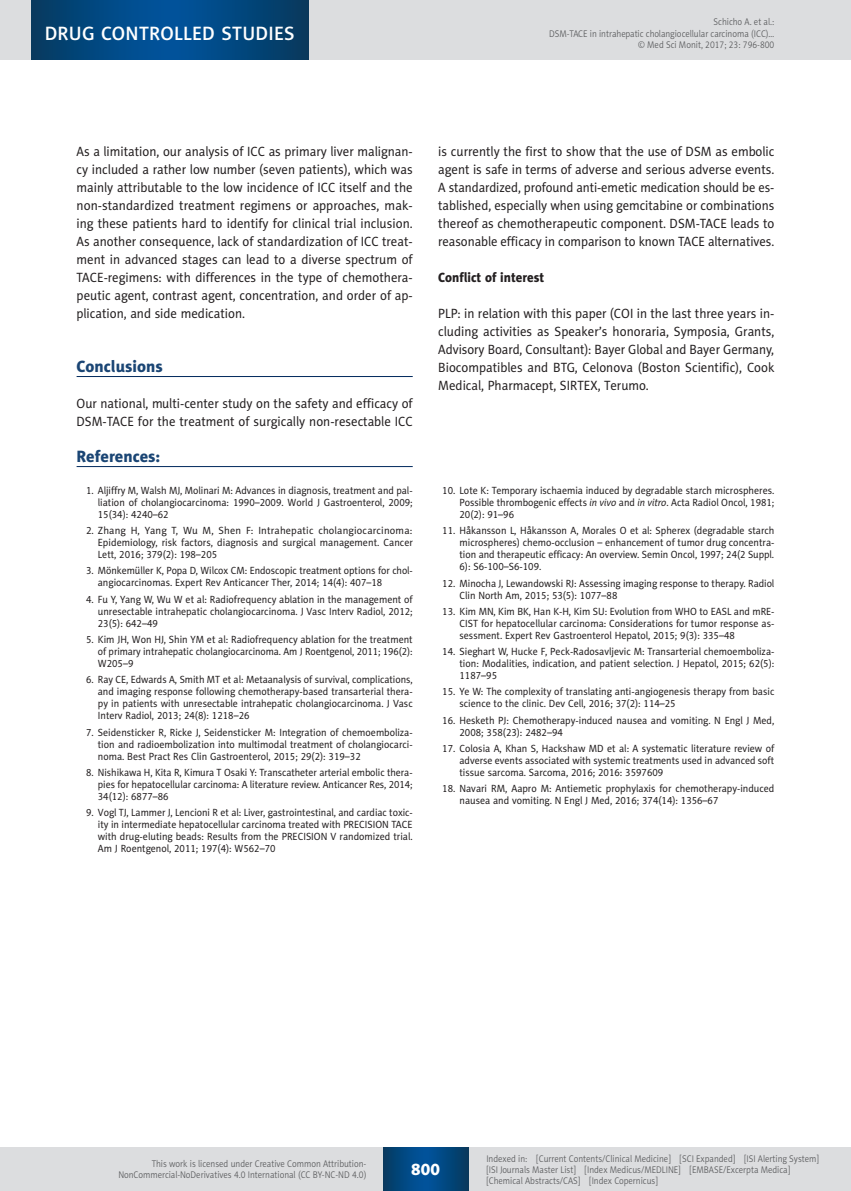
<style>
.page{position:relative;width:851px;height:1191px;background:#fff}
.page>*{position:absolute;margin:0;border:0;box-sizing:border-box;transform-origin:0 0}
.t1{font:19.5px "Naomi Sans EFN Medium";letter-spacing:.015em;color:#fff}
.MSM_Headline_1{font:16.5px "Naomi Sans EFN Heavy";color:#1a4574}
.MSM_Referencje_Tytul{font:16.5px "Naomi Sans EFN Heavy";color:#1a4574}
.t2{font:16.5px "Naomi Sans EFN Heavy";color:#fff}
.MSM_Body{font:13.5px/18px "Naomi Sans EFN";color:#231f20;text-align:justify;scale:.95 1}
.MSM_Headline_2{font:13.5px "Naomi Sans EFN Heavy";color:#231f20;scale:.95 1}
.MSM_Referencje_punkt{font:10.5px/12px "Naomi Sans EFN";color:#231f20;text-align:justify;scale:.95 1}
.MSM_Referencje_punkt-2{font:10.5px/12px "Naomi Sans EFN";color:#231f20;text-align:justify;scale:.94 1}
.MSM_Referencje_punkt-3{font:10.5px/12px "Naomi Sans EFN";color:#231f20;text-align:justify}
.t3{font:9.75px/11.2px "Naomi Sans EFN Light";color:#57585a;text-align:right;scale:.9 1}
.s1{font-style:italic}
</style>
<div class="page">
<hr style="left:77px;top:376px;width:335px;height:1px;background:#00295c">
<hr style="left:77px;top:466px;width:335px;height:1px;background:#00295c">
<div style="left:0;top:1148px;width:850px;height:43px;background:#dcdddf"></div>
<svg style="left:383px;top:1147px;width:85px;height:43px;background:#02477e"></svg>
<div style="left:0;top:0;width:850px;height:60px;background:#dcdddf"></div>
<svg style="left:32px;top:0;width:276px;height:60px;background:#02477f"></svg>
<h1 class="t1" style="left:45px;top:22px;width:251px">DRUG CONTROLLED STUDIES</h1>
<p class="t3" style="left:549px;top:16px;width:252px">Schicho A. et al.:<br>DSM-TACE in intrahepatic cholangiocellular carcinoma (ICC)… © Med Sci Monit, 2017; 23: 796-800</p>
<p class="MSM_Body" style="left:77px;top:142px;width:355px">As a limitation, our analysis of ICC as primary liver malignan&shy;cy included a rather low number (seven patients), which was mainly attributable to the low incidence of ICC itself and the non-standardized treatment regimens or approaches, mak&shy;ing these patients hard to identify for clinical trial inclusion.<br>As another consequence, lack of standardization of ICC treat&shy;ment in advanced stages can lead to a diverse spectrum of TACE-regimens: with differences in the type of chemothera&shy;peutic agent, contrast agent, concentration, and order of ap&shy;plication, and side medication.</p>
<p class="MSM_Headline_1" style="left:77px;top:356px;width:88px">Conclusions</p>
<p class="MSM_Body" style="left:77px;top:394px;width:355px">Our national, multi-center study on the safety and efficacy of<br>DSM-TACE for the treatment of surgically non-resectable ICC</p>
<p class="MSM_Referencje_Tytul" style="left:77px;top:446px;width:85px">References:</p>
<p class="MSM_Referencje_punkt-2" style="left:98px;top:484px;width:336px;text-indent:-12px">1. Aljiffry M, Walsh MJ, Molinari M: Advances in diagnosis, treatment and pal&shy;liation of cholangiocarcinoma: 1990–2009. World J Gastroenterol, 2009; 15(34): 4240–62</p>
<p class="MSM_Referencje_punkt-3" style="left:98px;top:525px;width:316px;text-indent:-12px">2. Zhang H, Yang T, Wu M, Shen F: Intrahepatic cholangiocarcinoma:<br>Epidemiology, risk factors, diagnosis and surgical management. Cancer Lett, 2016; 379(2): 198–205</p>
<p class="MSM_Referencje_punkt-2" style="left:98px;top:565px;width:336px;text-indent:-12px">3. Mönkemüller K, Popa D, Wilcox CM: Endoscopic treatment options for chol&shy;angiocarcinomas. Expert Rev Anticancer Ther, 2014; 14(4): 407–18</p>
<p class="MSM_Referencje_punkt" style="left:98px;top:593px;width:333px;text-indent:-12px">4. Fu Y, Yang W, Wu W et al: Radiofrequency ablation in the management of unresectable intrahepatic cholangiocarcinoma. J Vasc Interv Radiol, 2012; 23(5): 642–49</p>
<p class="MSM_Referencje_punkt" style="left:98px;top:633px;width:333px;text-indent:-12px">5. Kim JH, Won HJ, Shin YM et al: Radiofrequency ablation for the treatment of primary intrahepatic cholangiocarcinoma. Am J Roentgenol, 2011; 196(2):<br>W205–9</p>
<p class="MSM_Referencje_punkt-2" style="left:98px;top:674px;width:336px;text-indent:-12px">6. Ray CE, Edwards A, Smith MT et al: Metaanalysis of survival, complications, and imaging response following chemotherapy-based transarterial thera&shy;py in patients with unresectable intrahepatic cholangiocarcinoma. J Vasc Interv Radiol, 2013; 24(8): 1218–26</p>
<p class="MSM_Referencje_punkt" style="left:98px;top:726px;width:333px;text-indent:-12px">7. Seidensticker R, Ricke J, Seidensticker M: Integration of chemoemboliza&shy;tion and radioembolization into multimodal treatment of cholangiocarci&shy;noma. Best Pract Res Clin Gastroenterol, 2015; 29(2): 319–32</p>
<p class="MSM_Referencje_punkt-2" style="left:98px;top:766px;width:336px;text-indent:-12px">8. Nishikawa H, Kita R, Kimura T Osaki Y: Transcatheter arterial embolic thera&shy;pies for hepatocellular carcinoma: A literature review. Anticancer Res, 2014; 34(12): 6877–86</p>
<p class="MSM_Referencje_punkt-2" style="left:98px;top:806px;width:336px;text-indent:-12px">9. Vogl TJ, Lammer J, Lencioni R et al: Liver, gastrointestinal, and cardiac toxic&shy;ity in intermediate hepatocellular carcinoma treated with PRECISION TACE with drug-eluting beads: Results from the PRECISION V randomized trial.<br>Am J Roentgenol, 2011; 197(4): W562–70</p>
<p class="MSM_Body" style="left:438px;top:142px;width:355px">is currently the first to show that the use of DSM as embolic agent is safe in terms of adverse and serious adverse events.<br>A standardized, profound anti-emetic medication should be es&shy;tablished, especially when using gemcitabine or combinations thereof as chemotherapeutic component. DSM-TACE leads to reasonable efficacy in comparison to known TACE alternatives.</p>
<p class="MSM_Headline_2" style="left:438px;top:269px;width:113px">Conflict of interest</p>
<p class="MSM_Body" style="left:438px;top:304px;width:355px">PLP: in relation with this paper (COI in the last three years in&shy;cluding activities as Speaker’s honoraria, Symposia, Grants, Advisory Board, Consultant): Bayer Global and Bayer Germany, Biocompatibles and BTG, Celonova (Boston Scientific), Cook Medical, Pharmacept, SIRTEX, Terumo.</p>
<p class="MSM_Referencje_punkt" style="left:459px;top:484px;width:333px;text-indent:-17px">10. Lote K: Temporary ischaemia induced by degradable starch microspheres.<br>Possible thrombogenic effects <span class="s1">in vivo</span> and <span class="s1">in vitro</span>. Acta Radiol Oncol, 1981; 20(2): 91–96</p>
<p class="MSM_Referencje_punkt" style="left:459px;top:525px;width:333px;text-indent:-17px">11. Håkansson L, Håkansson A, Morales O et al: Spherex (degradable starch microspheres) chemo-occlusion – enhancement of tumor drug concentra&shy;tion and therapeutic efficacy: An overview. Semin Oncol, 1997; 24(2 Suppl.<br>6): S6-100–S6-109.</p>
<p class="MSM_Referencje_punkt" style="left:459px;top:577px;width:333px;text-indent:-17px">12. Minocha J, Lewandowski RJ: Assessing imaging response to therapy. Radiol<br>Clin North Am, 2015; 53(5): 1077–88</p>
<p class="MSM_Referencje_punkt" style="left:459px;top:605px;width:333px;text-indent:-17px">13. Kim MN, Kim BK, Han K-H, Kim SU: Evolution from WHO to EASL and mRE-CIST for hepatocellular carcinoma: Considerations for tumor response as&shy;sessment. Expert Rev Gastroenterol Hepatol, 2015; 9(3): 335–48</p>
<p class="MSM_Referencje_punkt" style="left:459px;top:645px;width:333px;text-indent:-17px">14. Sieghart W, Hucke F, Peck-Radosavljevic M: Transarterial chemoemboliza&shy;tion: Modalities, indication, and patient selection. J Hepatol, 2015; 62(5):<br>1187–95</p>
<p class="MSM_Referencje_punkt" style="left:459px;top:686px;width:333px;text-indent:-17px">15. Ye W: The complexity of translating anti-angiogenesis therapy from basic science to the clinic. Dev Cell, 2016; 37(2): 114–25</p>
<p class="MSM_Referencje_punkt" style="left:459px;top:714px;width:333px;text-indent:-17px">16. Hesketh PJ: Chemotherapy-induced nausea and vomiting. N Engl J Med,<br>2008; 358(23): 2482–94</p>
<p class="MSM_Referencje_punkt" style="left:459px;top:742px;width:333px;text-indent:-17px">17. Colosia A, Khan S, Hackshaw MD et al: A systematic literature review of adverse events associated with systemic treatments used in advanced soft tissue sarcoma. Sarcoma, 2016; 2016: 3597609</p>
<p class="MSM_Referencje_punkt" style="left:459px;top:782px;width:333px;text-indent:-17px">18. Navari RM, Aapro M: Antiemetic prophylaxis for chemotherapy-induced nausea and vomiting. N Engl J Med, 2016; 374(14): 1356–67</p>
<p class="t3" style="left:118px;top:1158px;width:277px">This work is licensed under Creative Common Attribution-<br>NonCommercial-NoDerivatives 4.0 International (CC BY-NC-ND 4.0)</p>
<h2 class="t2" style="left:411px;top:1159px;width:30px">800</h2>
<p class="t3" style="left:486px;top:1152px;width:371px;text-align:left">Indexed in: [Current Contents/Clinical Medicine] [SCI Expanded] [ISI Alerting System] [ISI Journals Master List] [Index Medicus/MEDLINE] [EMBASE/Excerpta Medica] [Chemical Abstracts/CAS] [Index Copernicus]</p>
</div>
